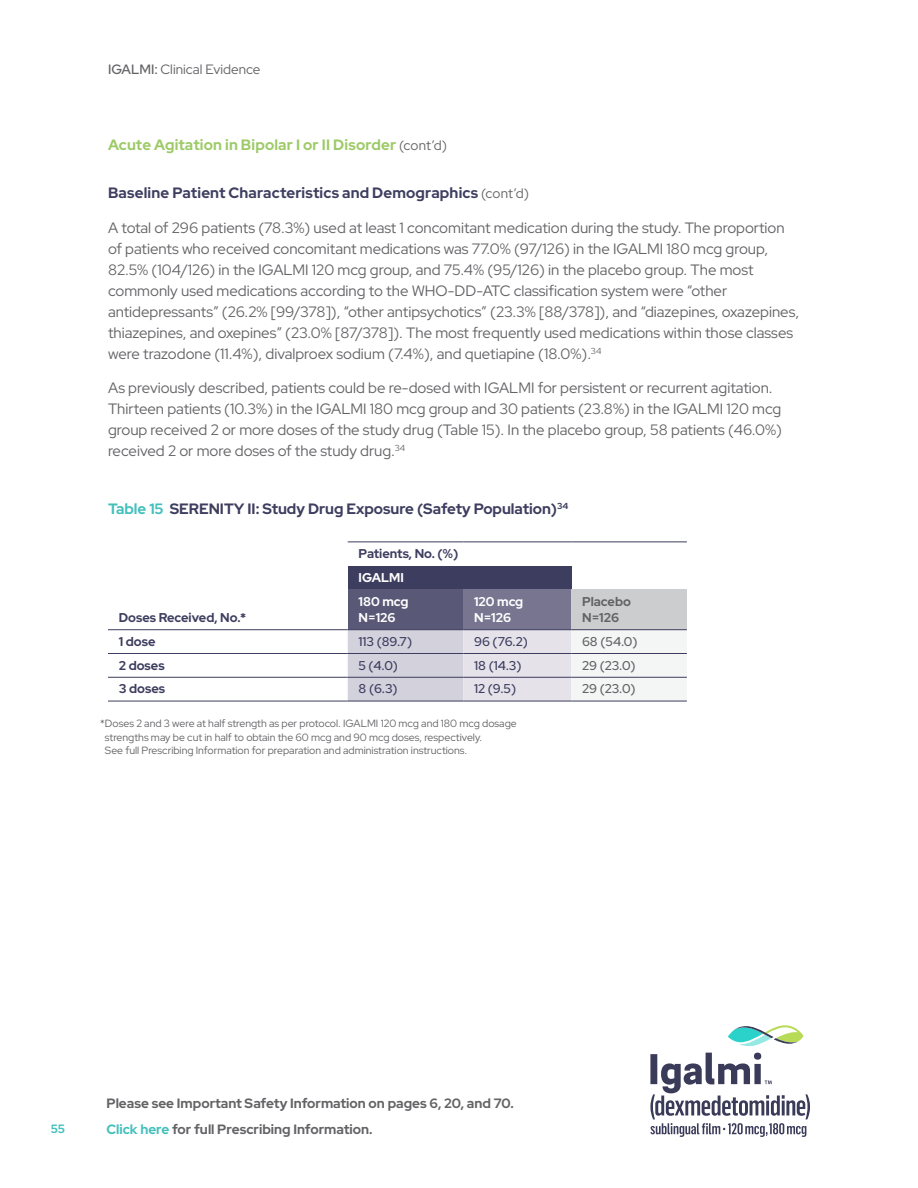
<style>
.page{position:relative;width:918px;height:1188px;background:#fff}
.page>*{position:absolute;margin:0;border:0;box-sizing:border-box;transform-origin:0 0}
.ParaStyle01-Leading{font:15px/21px "Red Hat Display";color:#636366}
.ParaStyle01-Leading-2{font:700 15px "Red Hat Display";color:#3d3d5f}
.ParaStyle01-Leading-3{font:700 15px "Red Hat Display";letter-spacing:.01em;color:#9dca67}
.ParaStyle08-Leading{font:700 13.5px "Red Hat Display";color:#636366}
.ParaStyle01-Leading-4{font:13.5px "Red Hat Display";color:#636366}
.ParaStyle01-Leading-5{font:700 12.75px "Red Hat Display";color:#3d3d5f}
.ParaStyle01-Leading-6{font:500 12.75px "Red Hat Display";color:#3d3d5f}
.ParaStyle01-Leading-7{font:700 12.75px/16.5px "Red Hat Display";color:#fff}
.ParaStyle01-Leading-8{font:500 12.75px "Red Hat Display";color:#636366}
.ParaStyle01-Leading-9{font:700 12.75px/16.5px "Red Hat Display";color:#636366}
.t1{font:700 12px "Red Hat Display";color:#43c0bc}
.ParaStyle01-Leading-10{font:10.5px/13.5px "Red Hat Display";color:#636366}
.s1{font-weight:500}
.s2{font-weight:400;font-size:13.5px;color:#636366}
.s3{color:#43c0bc}
</style>
<div class="page">
<svg style="left:650px;top:1053px;width:160px;height:84px"></svg>
<svg style="left:728px;top:1025px;width:75px;height:21px"></svg>
<div style="left:348px;top:566px;width:223px;height:23px;background:#3d3d5f"></div>
<div style="left:348px;top:589px;width:115px;height:41px;background:#595877"></div>
<div style="left:463px;top:589px;width:108px;height:41px;background:#777590"></div>
<div style="left:571px;top:589px;width:116px;height:41px;background:#cccdcf"></div>
<svg style="left:348px;top:630px;width:339px;height:71px"></svg>
<hr style="left:108px;top:629px;width:240px;height:1px;background:#3d3d5f">
<hr style="left:108px;top:653px;width:240px;height:1px;background:#3d3d5f">
<hr style="left:108px;top:701px;width:240px;height:1px;background:#3d3d5f">
<hr style="left:348px;top:701px;width:115px;height:1px;background:#3d3d5f">
<hr style="left:463px;top:701px;width:108px;height:1px;background:#3d3d5f">
<hr style="left:571px;top:701px;width:116px;height:1px;background:#3d3d5f">
<hr style="left:108px;top:677px;width:240px;height:1px;background:#3d3d5f">
<hr style="left:348px;top:677px;width:115px;height:1px;background:#3d3d5f">
<hr style="left:463px;top:677px;width:108px;height:1px;background:#3d3d5f">
<hr style="left:571px;top:677px;width:116px;height:1px;background:#3d3d5f">
<hr style="left:348px;top:629px;width:115px;height:1px;background:#3d3d5f">
<hr style="left:463px;top:629px;width:108px;height:1px;background:#3d3d5f">
<hr style="left:348px;top:653px;width:115px;height:1px;background:#3d3d5f">
<hr style="left:463px;top:653px;width:108px;height:1px;background:#3d3d5f">
<hr style="left:571px;top:629px;width:116px;height:1px;background:#3d3d5f">
<hr style="left:571px;top:653px;width:116px;height:1px;background:#3d3d5f">
<hr style="left:348px;top:542px;width:115px;height:1px;background:#3d3d5f">
<hr style="left:463px;top:542px;width:108px;height:1px;background:#3d3d5f">
<hr style="left:571px;top:542px;width:116px;height:1px;background:#3d3d5f">
<p class="ParaStyle01-Leading-4" style="left:108px;top:60px;width:154px"><span class="s1">IGALMI:</span> Clinical Evidence</p>
<p class="ParaStyle01-Leading-3" style="left:108px;top:135px;width:341px">Acute Agitation in Bipolar I or II Disorder <span class="s2">(cont’d)</span></p>
<p class="ParaStyle01-Leading-2" style="left:108px;top:183px;width:423px">Baseline Patient Characteristics and Demographics <span class="s2">(cont’d)</span></p>
<p class="ParaStyle01-Leading" style="left:108px;top:217px;width:693px">A total of 296 patients (78.3%) used at least 1 concomitant medication during the study. The proportion of patients who received concomitant medications was 77.0% (97/126) in the IGALMI 180 mcg group, 82.5% (104/126) in the IGALMI 120 mcg group, and 75.4% (95/126) in the placebo group. The most commonly used medications according to the WHO-DD-ATC classification system were “other antidepressants” (26.2% [99/378]), “other antipsychotics” (23.3% [88/378]), and “diazepines, oxazepines, thiazepines, and oxepines” (23.0% [87/378]). The most frequently used medications within those classes were trazodone (11.4%), divalproex sodium (7.4%), and quetiapine (18.0%).<sup>34</sup></p>
<p class="ParaStyle01-Leading" style="left:108px;top:377px;width:675px">As previously described, patients could be re-dosed with IGALMI for persistent or recurrent agitation.<br>Thirteen patients (10.3%) in the IGALMI 180 mcg group and 30 patients (23.8%) in the IGALMI 120 mcg group received 2 or more doses of the study drug (Table 15). In the placebo group, 58 patients (46.0%) received 2 or more doses of the study drug.<sup>34</sup></p>
<p class="ParaStyle01-Leading-2" style="left:108px;top:499px;width:462px"><span class="s3">Table 15</span> SERENITY II: Study Drug Exposure (Safety Population)<sup>34</sup></p>
<p class="ParaStyle01-Leading-5" style="left:359px;top:545px;width:101px">Patients, No. (%)</p>
<p class="ParaStyle01-Leading-7" style="left:359px;top:569px;width:47px">IGALMI</p>
<p class="ParaStyle01-Leading-5" style="left:119px;top:609px;width:129px">Doses Received, No.*</p>
<p class="ParaStyle01-Leading-7" style="left:359px;top:593px;width:51px">180 mcg<br>N=126</p>
<p class="ParaStyle01-Leading-7" style="left:474px;top:593px;width:51px">120 mcg<br>N=126</p>
<p class="ParaStyle01-Leading-9" style="left:582px;top:593px;width:50px">Placebo<br>N=126</p>
<p class="ParaStyle01-Leading-5" style="left:119px;top:633px;width:38px">1 dose</p>
<p class="ParaStyle01-Leading-6" style="left:359px;top:633px;width:55px">113 (89.7)</p>
<p class="ParaStyle01-Leading-6" style="left:474px;top:633px;width:55px">96 (76.2)</p>
<p class="ParaStyle01-Leading-8" style="left:582px;top:633px;width:57px">68 (54.0)</p>
<p class="ParaStyle01-Leading-5" style="left:119px;top:657px;width:47px">2 doses</p>
<p class="ParaStyle01-Leading-6" style="left:359px;top:657px;width:41px">5 (4.0)</p>
<p class="ParaStyle01-Leading-6" style="left:474px;top:657px;width:49px">18 (14.3)</p>
<p class="ParaStyle01-Leading-8" style="left:582px;top:657px;width:55px">29 (23.0)</p>
<p class="ParaStyle01-Leading-5" style="left:119px;top:681px;width:48px">3 doses</p>
<p class="ParaStyle01-Leading-6" style="left:359px;top:681px;width:41px">8 (6.3)</p>
<p class="ParaStyle01-Leading-6" style="left:474px;top:681px;width:43px">12 (9.5)</p>
<p class="ParaStyle01-Leading-8" style="left:582px;top:681px;width:55px">29 (23.0)</p>
<p class="ParaStyle01-Leading-10" style="left:105px;top:716px;width:413px;text-indent:-5px">*Doses 2 and 3 were at half strength as per protocol. IGALMI 120 mcg and 180 mcg dosage strengths may be cut in half to obtain the 60 mcg and 90 mcg doses, respectively.<br>See full Prescribing Information for preparation and administration instructions.</p>
<p class="t1" style="left:51px;top:1121px;width:16px">55</p>
<p class="ParaStyle08-Leading" style="left:106px;top:1094px;width:409px">Please see Important Safety Information on pages 6, 20, and 70.</p>
<p class="ParaStyle08-Leading" style="left:106px;top:1120px;width:267px"><span class="s3">Click here</span> for full Prescribing Information.</p>
</div>
